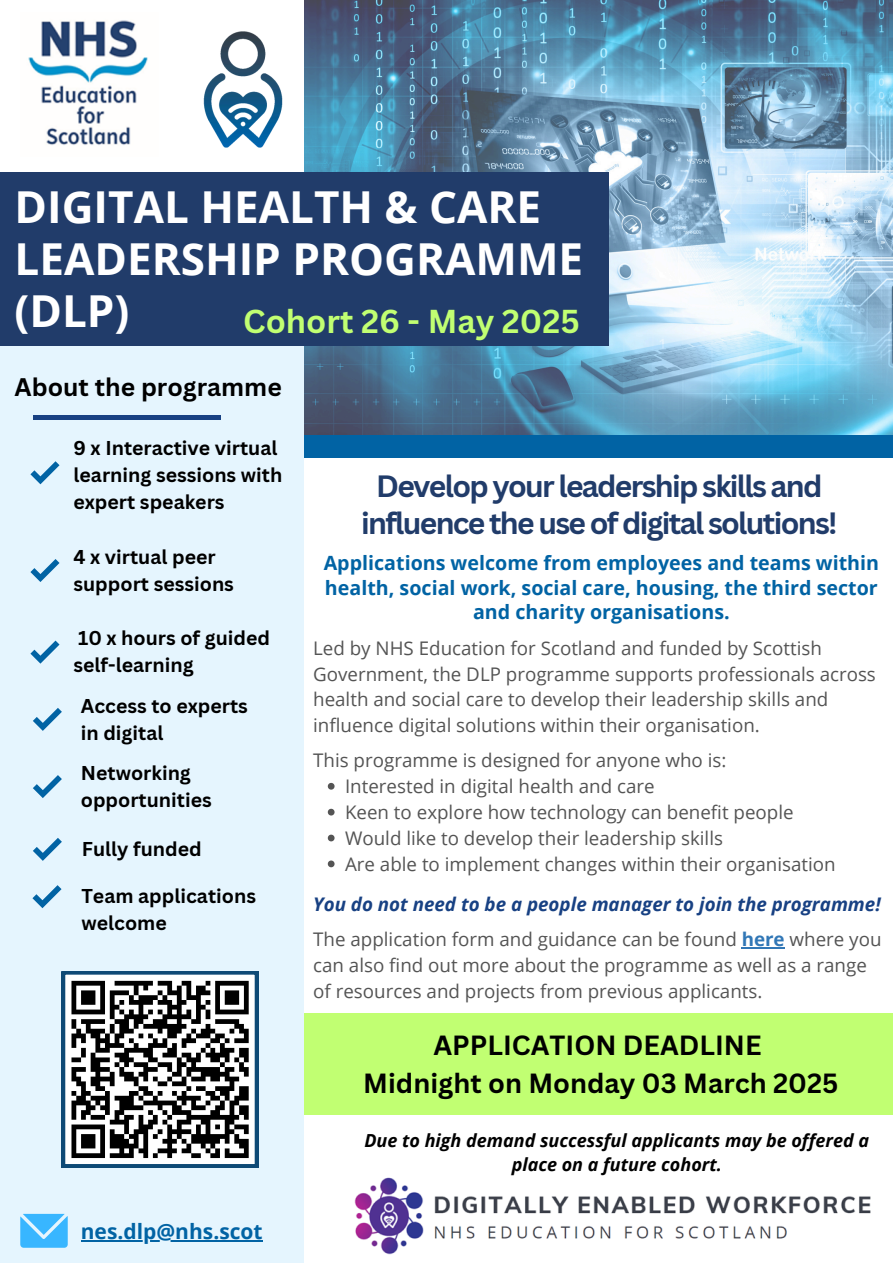
<style>
.page{position:relative;width:893px;height:1263px;background:#fff}
.page>*{position:absolute;margin:0;border:0;box-sizing:border-box;transform-origin:0 0}
.t1{font:700 44.03px/51.8px "Open Sans";color:#fff}
.t2{font:700 32.25px "Canva Sans";color:#c1ff72}
.t3{font:700 30px/37.1px "Canva Sans";letter-spacing:-.055em;color:#213c6a;text-align:center}
.t4{font:700 27px/37.7px "Canva Sans";color:#000;text-align:center}
.t5{font:700 24.75px "Canva Sans";color:#000}
.t6{font:700 21px "Open Sans";color:#0163a4}
.t7{font:700 19.65px/24.8px "Open Sans";color:#0163a4;text-align:center}
.t8{font:700 19.5px/27px "Canva Sans";color:#000}
.t9{font:18.75px/25.9px "Open Sans";color:#545454}
.t10{font:italic 700 18.75px "Open Sans";color:#184183}
.t11{font:italic 700 18px/24.8px "Open Sans";color:#000;text-align:center}
.s1{font-weight:700;color:#3177b6}
</style>
<div class="page">
<div style="left:0;top:335px;width:304px;height:928px;background:#e5f5fe"></div>
<img style="left:304px;top:0;width:589px;height:436px">
<div style="left:304px;top:436px;width:589px;height:22px;background:#0163a4"></div>
<div style="left:0;top:173px;width:608px;height:173px;background:#213c6a"></div>
<svg style="left:20px;top:1214px;width:48px;height:33px;background:#52bffe"></svg>
<svg style="left:30px;top:559px;width:29px;height:23px"></svg>
<svg style="left:30px;top:640px;width:29px;height:23px"></svg>
<svg style="left:33px;top:708px;width:29px;height:23px"></svg>
<svg style="left:33px;top:775px;width:29px;height:23px"></svg>
<div style="left:304px;top:1013px;width:589px;height:102px;background:#c1ff72"></div>
<svg style="left:33px;top:838px;width:29px;height:23px"></svg>
<svg style="left:32px;top:885px;width:30px;height:23px"></svg>
<hr style="left:81px;top:1240px;width:182px;height:1px;background:#0163a4">
<svg style="left:328px;top:783px;width:6px;height:7px"></svg>
<svg style="left:328px;top:809px;width:6px;height:6px"></svg>
<svg style="left:328px;top:835px;width:6px;height:6px"></svg>
<svg style="left:328px;top:860px;width:6px;height:7px"></svg>
<hr style="left:741px;top:947px;width:43px;height:2px;background:#3177b6">
<img style="left:28px;top:20px;width:120px;height:125px">
<img style="left:203px;top:31px;width:80px;height:117px">
<svg style="left:62px;top:971px;width:196px;height:196px;background:#818588"></svg>
<img style="left:354px;top:1177px;width:517px;height:78px">
<div style="left:33px;top:415px;width:187px;height:5px;background:#184183"></div>
<svg style="left:30px;top:461px;width:29px;height:23px"></svg>
<p class="t1" style="left:15px;top:180px;width:570px">DIGITAL HEALTH &amp; CARE<br>LEADERSHIP PROGRAMME (DLP)</p>
<h4 class="t2" style="left:243px;top:298px;width:338px">Cohort 26 - May 2025</h4>
<h4 class="t5" style="left:15px;top:370px;width:269px">About the programme</h4>
<p class="t8" style="left:73px;top:434px;width:210px">9 x Interactive virtual learning sessions with expert speakers</p>
<h2 class="t8" style="left:73px;top:543px;width:162px">4 x virtual peer support sessions</h2>
<h1 class="t8" style="left:73px;top:624px;width:198px">10 x hours of guided self-learning</h1>
<p class="t8" style="left:81px;top:691px;width:169px">Access to experts in digital</p>
<h3 class="t8" style="left:81px;top:759px;width:132px">Networking opportunities</h3>
<h4 class="t8" style="left:82px;top:835px;width:121px">Fully funded</h4>
<p class="t8" style="left:81px;top:882px;width:176px">Team applications welcome</p>
<p class="t6" style="left:81px;top:1216px;width:183px">nes.dlp@nhs.scot</p>
<h4 class="t3" style="left:361px;top:467px;width:478px">Develop your leadership skills and influence the use of digital solutions!</h4>
<p class="t7" style="left:324px;top:550px;width:557px">Applications welcome from employees and teams within health, social work, social care, housing, the third sector and charity organisations.</p>
<p class="t9" style="left:313px;top:634px;width:564px">Led by NHS Education for Scotland and funded by Scottish Government, the DLP programme supports professionals across health and social care to develop their leadership skills and influence digital solutions within their organisation.</p>
<p class="t9" style="left:313px;top:747px;width:415px">This programme is designed for anyone who is:</p>
<h4 class="t9" style="left:345px;top:773px;width:311px">Interested in digital health and care</h4>
<p class="t9" style="left:345px;top:799px;width:450px">Keen to explore how technology can benefit people</p>
<p class="t9" style="left:345px;top:824px;width:379px">Would like to develop their leadership skills</p>
<p class="t9" style="left:345px;top:850px;width:492px">Are able to implement changes within their organisation</p>
<h4 class="t10" style="left:313px;top:891px;width:569px">You do not need to be a people manager to join the programme!</h4>
<h4 class="t9" style="left:313px;top:926px;width:570px">The application form and guidance can be found <span class="s1">here</span> where you can also find out more about the programme as well as a range of resources and projects from previous applicants.</h4>
<h4 class="t4" style="left:363px;top:1026px;width:476px">APPLICATION DEADLINE<br>Midnight on Monday 03 March 2025</h4>
<p class="t11" style="left:364px;top:1127px;width:506px">Due to high demand successful applicants may be offered a place on a future cohort.</p>
</div>
